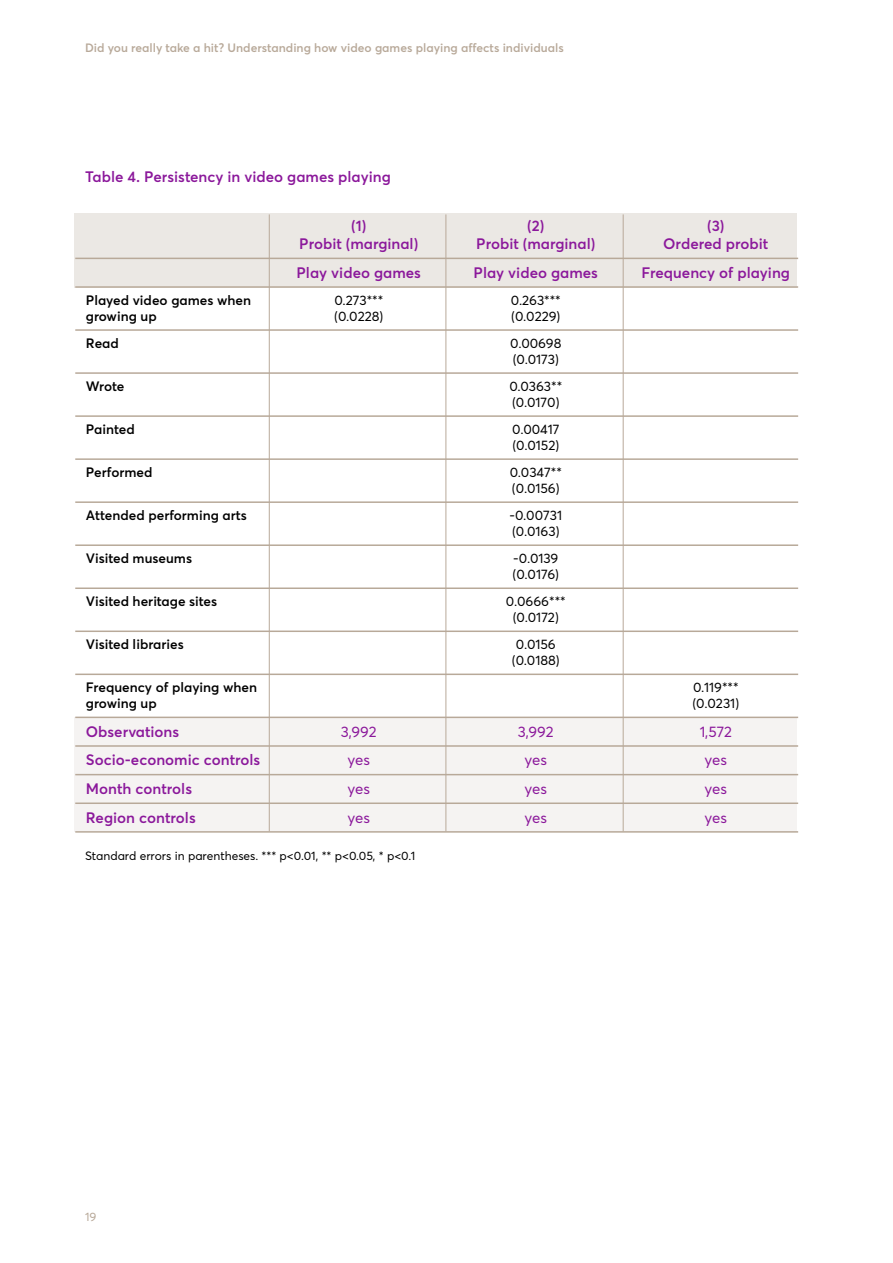
<style>
.page{position:relative;width:893px;height:1263px;background:#fff}
.page>*{position:absolute;margin:0;border:0;box-sizing:border-box;transform-origin:0 0}
.t1{font:600 15px "Averta";color:#8b189b}
.t2{font:15px "Averta";color:#8b189b}
.t3{font:13.5px/16.2px "Averta";letter-spacing:-.005em;color:#000}
.t4{font:600 13.5px "Averta";color:#000}
.t5{font:600 12px "Averta";color:#b8a999}
.t6{font:12px "Averta";color:#000}
.t7{font:12px "Averta";color:#b8a999}
</style>
<div class="page">
<div style="left:74px;top:213px;width:723px;height:74px;background:#ebe8e4"></div>
<div style="left:74px;top:717px;width:723px;height:114px;background:#f5f3f2"></div>
<hr style="left:75px;top:258px;width:723px;height:1px;background:#b8a999">
<hr style="left:75px;top:286px;width:723px;height:2px;background:#b8a999">
<hr style="left:75px;top:329px;width:723px;height:2px;background:#b8a999">
<hr style="left:75px;top:372px;width:723px;height:2px;background:#b8a999">
<hr style="left:75px;top:415px;width:723px;height:2px;background:#b8a999">
<hr style="left:75px;top:458px;width:723px;height:2px;background:#b8a999">
<hr style="left:75px;top:501px;width:723px;height:2px;background:#b8a999">
<hr style="left:75px;top:544px;width:723px;height:2px;background:#b8a999">
<hr style="left:75px;top:587px;width:723px;height:2px;background:#b8a999">
<hr style="left:75px;top:630px;width:723px;height:2px;background:#b8a999">
<hr style="left:75px;top:673px;width:723px;height:2px;background:#b8a999">
<hr style="left:75px;top:717px;width:723px;height:1px;background:#b8a999">
<hr style="left:75px;top:745px;width:723px;height:2px;background:#b8a999">
<hr style="left:75px;top:774px;width:723px;height:1px;background:#b8a999">
<hr style="left:75px;top:802px;width:723px;height:2px;background:#b8a999">
<hr style="left:75px;top:831px;width:723px;height:2px;background:#b8a999">
<hr style="left:623px;top:214px;width:1px;height:617px;background:#b8a999">
<hr style="left:446px;top:214px;width:1px;height:617px;background:#b8a999">
<hr style="left:269px;top:214px;width:1px;height:617px;background:#b8a999">
<p class="t5" style="left:85px;top:40px;width:480px">Did you really take a hit? Understanding how video games playing affects individuals</p>
<p class="t1" style="left:85px;top:167px;width:307px">Table 4. Persistency in video games playing</p>
<p class="t1" style="left:351px;top:216px;width:17px">(1)</p>
<p class="t1" style="left:527px;top:216px;width:19px">(2)</p>
<p class="t1" style="left:707px;top:216px;width:19px">(3)</p>
<p class="t1" style="left:299px;top:234px;width:121px">Probit (marginal)</p>
<p class="t1" style="left:476px;top:234px;width:121px">Probit (marginal)</p>
<p class="t1" style="left:663px;top:234px;width:107px">Ordered probit</p>
<p class="t1" style="left:297px;top:263px;width:126px">Play video games</p>
<p class="t1" style="left:474px;top:263px;width:126px">Play video games</p>
<p class="t1" style="left:642px;top:263px;width:150px">Frequency of playing</p>
<p class="t4" style="left:86px;top:291px;width:167px">Played video games when</p>
<p class="t3" style="left:334px;top:292px;width:50px">0.273***</p>
<p class="t3" style="left:511px;top:292px;width:51px">0.263***</p>
<p class="t4" style="left:86px;top:307px;width:72px">growing up</p>
<p class="t3" style="left:334px;top:308px;width:51px">(0.0228)</p>
<p class="t3" style="left:511px;top:308px;width:51px">(0.0229)</p>
<p class="t4" style="left:86px;top:334px;width:34px">Read</p>
<p class="t3" style="left:510px;top:335px;width:53px">0.00698 (0.0173)</p>
<p class="t4" style="left:86px;top:377px;width:40px">Wrote</p>
<p class="t3" style="left:509px;top:378px;width:54px">0.0363** (0.0170)</p>
<p class="t4" style="left:86px;top:420px;width:50px">Painted</p>
<p class="t3" style="left:512px;top:421px;width:49px">0.00417 (0.0152)</p>
<p class="t4" style="left:86px;top:463px;width:68px">Performed</p>
<p class="t3" style="left:510px;top:464px;width:54px">0.0347** (0.0156)</p>
<p class="t4" style="left:86px;top:506px;width:162px">Attended performing arts</p>
<p class="t3" style="left:510px;top:507px;width:54px">-0.00731 (0.0163)</p>
<p class="t4" style="left:86px;top:549px;width:108px">Visited museums</p>
<p class="t3" style="left:513px;top:550px;width:48px">-0.0139 (0.0176)</p>
<p class="t4" style="left:86px;top:592px;width:133px">Visited heritage sites</p>
<p class="t3" style="left:506px;top:593px;width:61px;text-align:center">0.0666*** (0.0172)</p>
<p class="t4" style="left:86px;top:635px;width:99px">Visited libraries</p>
<p class="t3" style="left:512px;top:636px;width:49px">0.0156 (0.0188)</p>
<p class="t4" style="left:86px;top:678px;width:173px">Frequency of playing when</p>
<p class="t3" style="left:693px;top:679px;width:47px">0.119***</p>
<p class="t4" style="left:86px;top:695px;width:72px">growing up</p>
<p class="t3" style="left:692px;top:695px;width:48px">(0.0231)</p>
<p class="t1" style="left:86px;top:722px;width:95px">Observations</p>
<p class="t2" style="left:341px;top:722px;width:37px">3,992</p>
<p class="t2" style="left:518px;top:722px;width:37px">3,992</p>
<p class="t2" style="left:700px;top:722px;width:34px">1,572</p>
<p class="t1" style="left:86px;top:751px;width:176px">Socio-economic controls</p>
<p class="t2" style="left:348px;top:751px;width:24px">yes</p>
<p class="t2" style="left:525px;top:751px;width:24px">yes</p>
<p class="t2" style="left:705px;top:751px;width:24px">yes</p>
<p class="t1" style="left:86px;top:779px;width:108px">Month controls</p>
<p class="t2" style="left:348px;top:779px;width:24px">yes</p>
<p class="t2" style="left:525px;top:779px;width:24px">yes</p>
<p class="t2" style="left:705px;top:779px;width:24px">yes</p>
<p class="t1" style="left:86px;top:808px;width:111px">Region controls</p>
<p class="t2" style="left:348px;top:808px;width:24px">yes</p>
<p class="t2" style="left:525px;top:808px;width:24px">yes</p>
<p class="t2" style="left:705px;top:808px;width:24px">yes</p>
<p class="t6" style="left:85px;top:848px;width:332px">Standard errors in parentheses. *** p&lt;0.01, ** p&lt;0.05, * p&lt;0.1</p>
<p class="t7" style="left:85px;top:1209px;width:13px">19</p>
</div>
